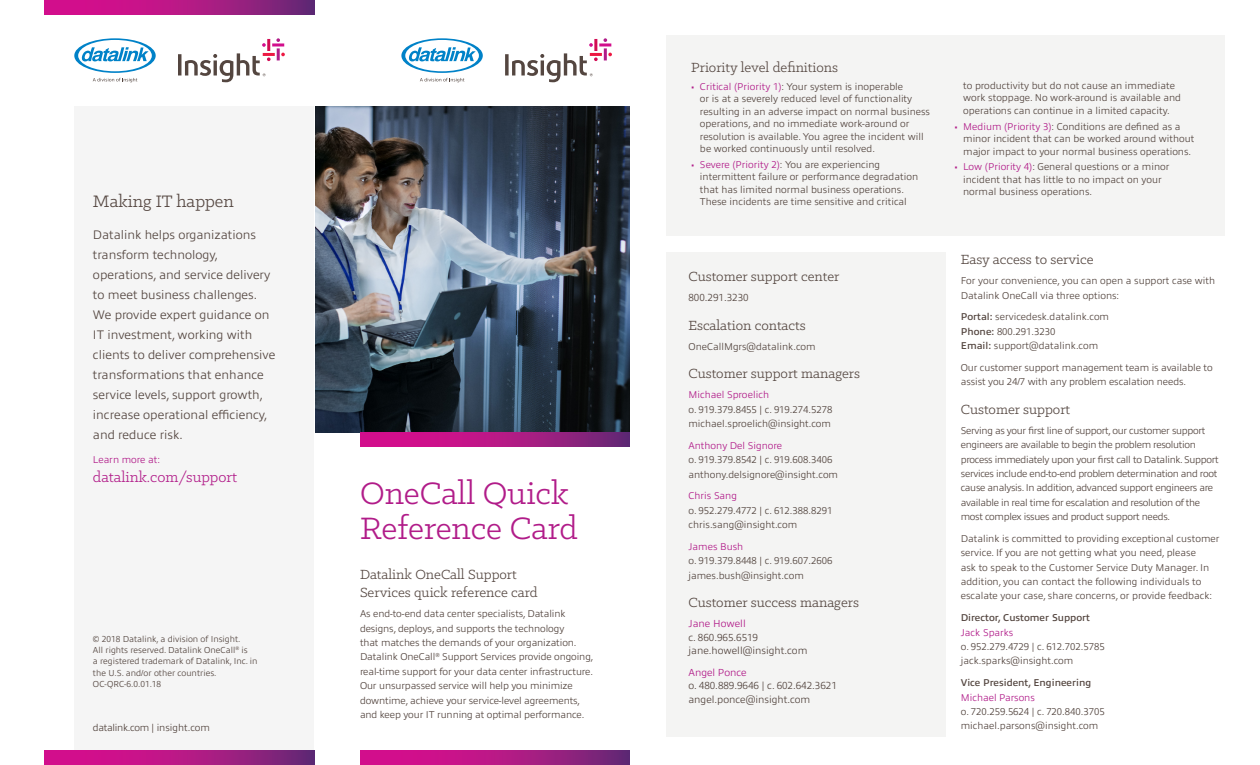
<style>
.page{position:relative;width:1260px;height:765px;background:#fff}
.page>*{position:absolute;margin:0;border:0;box-sizing:border-box;transform-origin:0 0}
.Page_title{font:35px/35px "Klinic Slab";color:#b11c89}
.t1{font:18.75px "Klinic Slab";color:#544640}
.CTA_URL{font:16.25px "Klinic Slab";color:#b11c89}
.t2{font:15px/18.8px "Klinic Slab";color:#544640}
.Body{font:300 12.5px/20px "Allumi Pro";color:#544640}
.Body-2{font:300 10.25px/13.8px "Allumi Pro";color:#544640}
.Body-3{font:300 10px/14.4px "Allumi Pro";color:#544640}
.Body-4{font:300 10px/14.4px "Allumi Pro";letter-spacing:-.03em;color:#544640}
.Body-5{font:600 10px "Allumi Pro";color:#544640}
.Sidebar_URL{font:300 10px "Allumi Pro";letter-spacing:-.03em;color:#544640}
.CTA{font:300 10px "Allumi Pro";color:#b11c89}
.Copyright_FileNumber{font:300 8.75px/11.2px "Allumi Pro";color:#544640}
.s1{color:#b11c89}
.s2{font-weight:600}
</style>
<div class="page">
<div style="left:74px;top:106px;width:240px;height:659px;background:#f5f5f5"></div>
<div style="left:666px;top:35px;width:558px;height:200px;background:#f4f4f3"></div>
<div style="left:666px;top:253px;width:279px;height:484px;background:#f4f4f3"></div>
<svg style="left:360px;top:751px;width:270px;height:14px;background:#ad1984"></svg>
<svg style="left:44px;top:751px;width:270px;height:14px;background:#ae1984"></svg>
<svg style="left:44px;top:0;width:270px;height:14px;background:#ae1984"></svg>
<svg style="left:401px;top:38px;width:82px;height:44px"></svg>
<svg style="left:505px;top:38px;width:107px;height:44px"></svg>
<img style="left:315px;top:106px;width:315px;height:326px">
<svg style="left:360px;top:432px;width:270px;height:15px;background:#ad1984"></svg>
<svg style="left:74px;top:38px;width:82px;height:44px"></svg>
<svg style="left:178px;top:38px;width:107px;height:44px"></svg>
<p class="t1" style="left:93px;top:189px;width:142px">Making IT happen</p>
<p class="Body" style="left:93px;top:224px;width:184px">Datalink helps organizations transform technology, operations, and service delivery to meet business challenges.<br>We provide expert guidance on<br>IT investment, working with clients to deliver comprehensive transformations that enhance service levels, support growth, increase operational efficiency, and reduce risk.</p>
<p class="CTA" style="left:93px;top:452px;width:69px">Learn more at:</p>
<p class="CTA_URL" style="left:93px;top:467px;width:146px">datalink.com/support</p>
<p class="Copyright_FileNumber" style="left:93px;top:632px;width:166px">© 2018 Datalink, a division of Insight.<br>All rights reserved. Datalink OneCall<sup>®</sup> is<br>a registered trademark of Datalink, Inc. in the U.S. and/or other countries.</p>
<p class="Copyright_FileNumber" style="left:93px;top:677px;width:70px">OC-QRC-6.0.01.18</p>
<p class="Sidebar_URL" style="left:93px;top:720px;width:119px">datalink.com | insight.com</p>
<p class="Page_title" style="left:360px;top:475px;width:219px">OneCall Quick<br>Reference Card</p>
<h1 class="t2" style="left:360px;top:564px;width:179px">Datalink OneCall Support<br>Services quick reference card</h1>
<p class="Body-3" style="left:360px;top:606px;width:235px">As end-to-end data center specialists, Datalink designs, deploys, and supports the technology<br>that matches the demands of your organization.<br>Datalink OneCall<sup>®</sup> Support Services provide ongoing, real-time support for your data center infrastructure.<br>Our unsurpassed service will help you minimize downtime, achieve your service-level agreements, and keep your IT running at optimal performance.</p>
<h1 class="t2" style="left:691px;top:57px;width:148px">Priority level definitions</h1>
<p class="Body-3" style="left:700px;top:79px;width:232px;line-height:12.5px;text-indent:-9px"><span class="s1">• Critical (Priority 1)</span>: Your system is inoperable<br>or is at a severely reduced level of functionality resulting in an adverse impact on normal business operations, and no immediate work-around or resolution is available. You agree the incident will be worked continuously until resolved.</p>
<p class="Body-3" style="left:700px;top:157px;width:220px;line-height:12.5px;text-indent:-9px"><span class="s1">• Severe (Priority 2)</span>: You are experiencing intermittent failure or performance degradation that has limited normal business operations.<br>These incidents are time sensitive and critical</p>
<h1 class="t2" style="left:688px;top:267px;width:152px">Customer support center</h1>
<p class="Body-2" style="left:688px;top:290px;width:62px">800.291.3230</p>
<h1 class="t2" style="left:688px;top:315px;width:119px">Escalation contacts</h1>
<p class="Body-3" style="left:688px;top:338px;width:129px">OneCallMgrs@datalink.com</p>
<h1 class="t2" style="left:688px;top:364px;width:173px">Customer support managers</h1>
<p class="Body-3" style="left:688px;top:387px;width:145px"><span class="s1">Michael Sproelich<br></span>o. 919.379.8455 | c. 919.274.5278 michael.sproelich@insight.com</p>
<p class="Body-3" style="left:688px;top:438px;width:151px"><span class="s1">Anthony Del Signore<br></span>o. 919.379.8542 | c. 919.608.3406 anthony.delsignore@insight.com</p>
<p class="Body-3" style="left:688px;top:488px;width:145px"><span class="s1">Chris Sang<br></span>o. 952.279.4772 | c. 612.388.8291 chris.sang@insight.com</p>
<p class="Body-3" style="left:688px;top:539px;width:145px"><span class="s1">James Bush<br></span>o. 919.379.8448 | c. 919.607.2606 james.bush@insight.com</p>
<h1 class="t2" style="left:688px;top:593px;width:172px">Customer success managers</h1>
<p class="Body-2" style="left:688px;top:616px;width:120px"><span class="s1">Jane Howell<br></span>c. 860.965.6519 jane.howell@insight.com</p>
<p class="Body-2" style="left:688px;top:664px;width:150px"><span class="s1">Angel Ponce<br></span>o. 480.889.9646 | c. 602.642.3621 angel.ponce@insight.com</p>
<p class="Body-3" style="left:963px;top:78px;width:219px;line-height:12.5px">to productivity but do not cause an immediate work stoppage. No work-around is available and operations can continue in a limited capacity.</p>
<p class="Body-3" style="left:963px;top:119px;width:233px;line-height:12.5px;text-indent:-9px"><span class="s1">• Medium (Priority 3)</span>: Conditions are defined as a minor incident that can be worked around without major impact to your normal business operations.</p>
<p class="Body-3" style="left:963px;top:160px;width:208px;line-height:12.5px;text-indent:-9px"><span class="s1">• Low (Priority 4)</span>: General questions or a minor incident that has little to no impact on your normal business operations.</p>
<h1 class="t2" style="left:961px;top:250px;width:134px">Easy access to service</h1>
<p class="Body-3" style="left:961px;top:273px;width:256px">For your convenience, you can open a support case with<br>Datalink OneCall via three options:</p>
<p class="Body-3" style="left:961px;top:309px;width:150px"><span class="s2">Portal:</span> servicedesk.datalink.com<br><span class="s2">Phone:</span> 800.291.3230<br><span class="s2">Email:</span> support@datalink.com</p>
<p class="Body-3" style="left:961px;top:359px;width:253px">Our customer support management team is available to assist you 24/7 with any problem escalation needs.</p>
<h1 class="t2" style="left:961px;top:400px;width:111px">Customer support</h1>
<p class="Body-4" style="left:961px;top:423px;width:260px">Serving as your first line of support, our customer support engineers are available to begin the problem resolution process immediately upon your first call to Datalink. Support services include end-to-end problem determination and root cause analysis. In addition, advanced support engineers are available in real time for escalation and resolution of the most complex issues and product support needs.</p>
<p class="Body-3" style="left:961px;top:531px;width:260px">Datalink is committed to providing exceptional customer service. If you are not getting what you need, please<br>ask to speak to the Customer Service Duty Manager. In addition, you can contact the following individuals to escalate your case, share concerns, or provide feedback:</p>
<p class="Body-5" style="left:961px;top:610px;width:131px">Director, Customer Support</p>
<p class="Body-3" style="left:961px;top:624px;width:145px"><span class="s1">Jack Sparks<br></span>o. 952.279.4729 | c. 612.702.5785 jack.sparks@insight.com</p>
<p class="Body-5" style="left:961px;top:675px;width:132px">Vice President, Engineering</p>
<p class="Body-3" style="left:961px;top:689px;width:145px"><span class="s1">Michael Parsons<br></span>o. 720.259.5624 | c. 720.840.3705 michael.parsons@insight.com</p>
</div>
